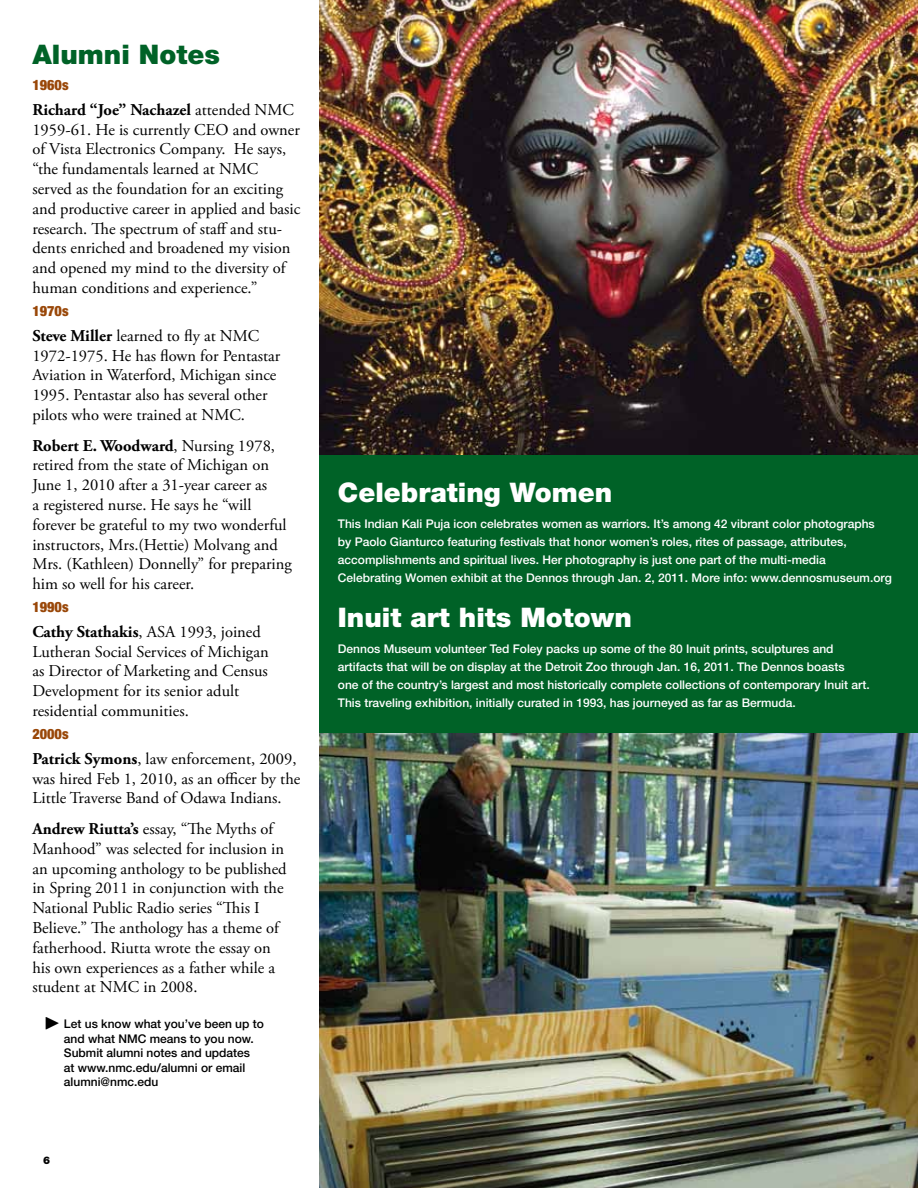
<style>
.page{position:relative;width:918px;height:1188px;background:#fff}
.page>*{position:absolute;margin:0;border:0;box-sizing:border-box;transform-origin:0 0}
.t1{font:900 27px "Helvetica Neue";color:#fff}
.t2{font:900 27px "Helvetica Neue";color:#006227}
.t3{font:16.5px/19.8px "Adobe Garamond Pro";color:#000}
.t4{font:900 condensed 14.25px "Helvetica Neue";color:#994708}
.t5{font:500 12px/18px "Helvetica Neue";color:#fff}
.t6{font:500 12px/14.4px "Helvetica Neue";color:#000}
.t7{font:900 10.5px "Helvetica Neue";color:#000}
.s1{font-weight:700}
</style>
<div class="page">
<div style="left:319px;top:454px;width:599px;height:280px;background:#006227"></div>
<img style="left:319px;top:734px;width:599px;height:454px">
<img style="left:319px;top:0;width:599px;height:454px">
<h1 class="t2" style="left:32px;top:38px;width:189px">Alumni Notes</h1>
<p class="t4" style="left:32px;top:76px;width:38px">1960s</p>
<p class="t3" style="left:32px;top:100px;width:270px"><span class="s1">Richard “Joe” Nachazel</span> attended NMC 1959-61. He is currently CEO and owner of Vista Electronics Company. He says, “the fundamentals learned at NMC served as the foundation for an exciting and productive career in applied and basic research. The spectrum of staff and stu&shy;dents enriched and broadened my vision and opened my mind to the diversity of human conditions and experience.”</p>
<p class="t4" style="left:32px;top:302px;width:38px">1970s</p>
<p class="t3" style="left:32px;top:326px;width:249px"><span class="s1">Steve Miller</span> learned to fly at NMC 1972-1975. He has flown for Pentastar Aviation in Waterford, Michigan since 1995. Pentastar also has several other pilots who were trained at NMC.</p>
<p class="t3" style="left:32px;top:436px;width:261px"><span class="s1">Robert E. Woodward</span>, Nursing 1978, retired from the state of Michigan on June 1, 2010 after a 31-year career as<br>a registered nurse. He says he “will forever be grateful to my two wonderful instructors, Mrs.(Hettie) Molvang and Mrs. (Kathleen) Donnelly” for preparing him so well for his career.</p>
<p class="t4" style="left:32px;top:598px;width:38px">1990s</p>
<p class="t3" style="left:32px;top:622px;width:238px"><span class="s1">Cathy Stathakis</span>, ASA 1993, joined Lutheran Social Services of Michigan as Director of Marketing and Census Development for its senior adult residential communities.</p>
<p class="t4" style="left:32px;top:725px;width:38px">2000s</p>
<p class="t3" style="left:32px;top:749px;width:270px"><span class="s1">Patrick Symons</span>, law enforcement, 2009, was hired Feb 1, 2010, as an officer by the<br>Little Traverse Band of Odawa Indians.</p>
<p class="t3" style="left:32px;top:819px;width:256px"><span class="s1">Andrew Riutta’s</span> essay, “The Myths of Manhood” was selected for inclusion in an upcoming anthology to be published in Spring 2011 in conjunction with the National Public Radio series “This I Believe.” The anthology has a theme of fatherhood. Riutta wrote the essay on his own experiences as a father while a student at NMC in 2008.</p>
<p class="t6" style="left:64px;top:1017px;width:202px">Let us know what you’ve been up to and what NMC means to you now.<br>Submit alumni notes and updates<br>at www.nmc.edu/alumni or email alumni@nmc.edu</p>
<p class="t7" style="left:43px;top:1154px;width:9px">6</p>
<h1 class="t1" style="left:338px;top:476px;width:276px">Celebrating Women</h1>
<p class="t5" style="left:338px;top:515px;width:555px">This Indian Kali Puja icon celebrates women as warriors. It’s among 42 vibrant color photographs<br>by Paolo Gianturco featuring festivals that honor women’s roles, rites of passage, attributes, accomplishments and spiritual lives. Her photography is just one part of the multi-media Celebrating Women exhibit at the Dennos through Jan. 2, 2011. More info: www.dennosmuseum.org</p>
<h1 class="t1" style="left:338px;top:601px;width:295px">Inuit art hits Motown</h1>
<p class="t5" style="left:338px;top:640px;width:533px">Dennos Museum volunteer Ted Foley packs up some of the 80 Inuit prints, sculptures and artifacts that will be on display at the Detroit Zoo through Jan. 16, 2011. The Dennos boasts<br>one of the country’s largest and most historically complete collections of contemporary Inuit art.<br>This traveling exhibition, initially curated in 1993, has journeyed as far as Bermuda.</p>
</div>
